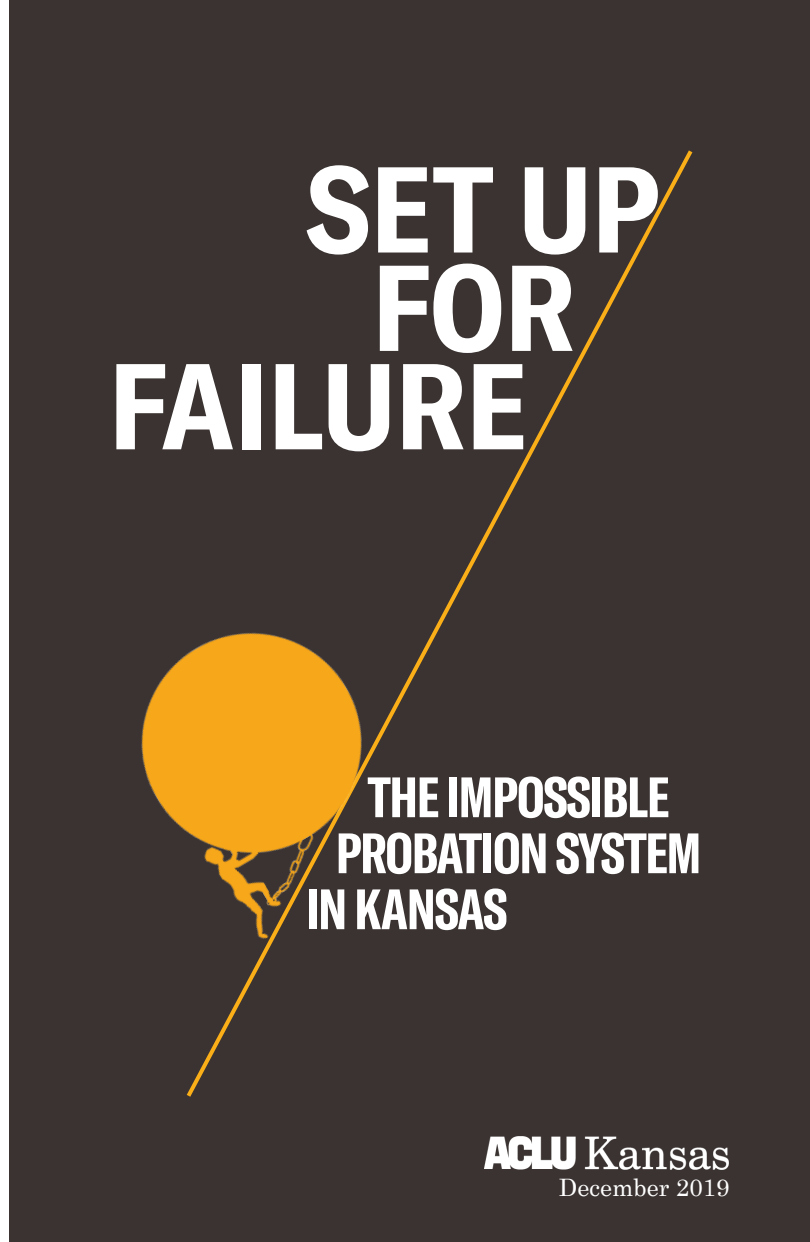
<style>
.page{position:relative;width:810px;height:1242px;background:#fff}
.page>*{position:absolute;margin:0;border:0;box-sizing:border-box;transform-origin:0 0}
.t1{font:700 condensed 120px "GT America";color:#fff}
.t2{font:700 extra-condensed 56px "GT America";letter-spacing:-.02em;color:#fff}
.t3{font:24px "Century Schoolbook";color:#fff}
</style>
<div class="page">
<div style="left:9px;top:0;width:801px;height:1242px;background:#3a3331"></div>
<img style="left:484px;top:1137px;width:245px;height:33px">
<svg style="left:186px;top:150px;width:507px;height:947px"></svg>
<img style="left:141px;top:579px;width:317px;height:387px">
<h1 class="t1" style="left:306px;top:136px;width:354px">SET UP</h1>
<h1 class="t1" style="left:372px;top:235px;width:204px">FOR</h1>
<h1 class="t1" style="left:109px;top:333px;width:420px">FAILURE</h1>
<p class="t2" style="left:368px;top:764px;width:303px">THE IMPOSSIBLE</p>
<p class="t2" style="left:336px;top:820px;width:367px">PROBATION SYSTEM</p>
<p class="t2" style="left:306px;top:876px;width:203px">IN KANSAS</p>
<p class="t3" style="left:559px;top:1167px;width:172px">December 2019</p>
</div>
